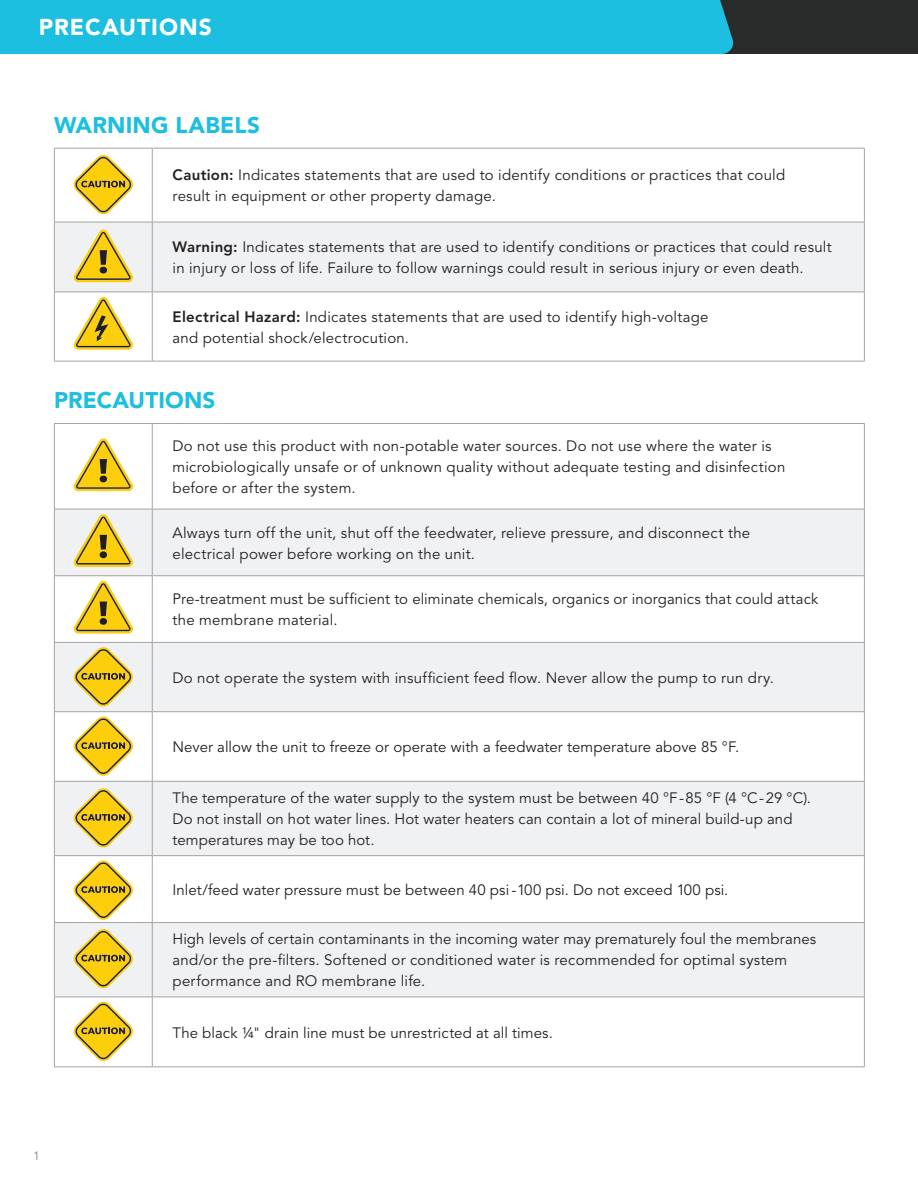
<style>
.page{position:relative;width:918px;height:1188px;background:#fff}
.page>*{position:absolute;margin:0;border:0;box-sizing:border-box;transform-origin:0 0}
.t1{font:900 22.8px "Avenir LT Std";letter-spacing:.045em;color:#fff}
.t2{font:900 22.5px "Avenir LT Std";letter-spacing:.005em;color:#1cbfdf}
.t3{font:15px/21px "Avenir LT Std";letter-spacing:.015em;color:#231f20}
.t4{font:12px "Avenir LT Std";color:#939598}
.s1{font-weight:800}
</style>
<div class="page">
<div style="left:55px;top:223px;width:809px;height:69px;background:#f0f1f2"></div>
<hr style="left:54px;top:149px;width:1px;height:73px;background:#a5a3a2">
<hr style="left:152px;top:149px;width:1px;height:73px;background:#a5a3a2">
<hr style="left:54px;top:222px;width:98px;height:1px;background:#a5a3a2">
<hr style="left:54px;top:222px;width:1px;height:70px;background:#a5a3a2">
<hr style="left:152px;top:222px;width:713px;height:1px;background:#a5a3a2">
<hr style="left:152px;top:222px;width:1px;height:70px;background:#a5a3a2">
<hr style="left:54px;top:292px;width:98px;height:1px;background:#a5a3a2">
<hr style="left:54px;top:292px;width:1px;height:69px;background:#a5a3a2">
<hr style="left:152px;top:292px;width:713px;height:1px;background:#a5a3a2">
<hr style="left:152px;top:292px;width:1px;height:69px;background:#a5a3a2">
<hr style="left:54px;top:361px;width:98px;height:1px;background:#a5a3a2">
<hr style="left:152px;top:361px;width:713px;height:1px;background:#a5a3a2">
<hr style="left:54px;top:148px;width:98px;height:1px;background:#a5a3a2">
<hr style="left:152px;top:148px;width:713px;height:1px;background:#a5a3a2">
<hr style="left:864px;top:149px;width:1px;height:73px;background:#a5a3a2">
<hr style="left:864px;top:222px;width:1px;height:70px;background:#a5a3a2">
<hr style="left:864px;top:292px;width:1px;height:69px;background:#a5a3a2">
<svg style="left:73px;top:155px;width:60px;height:60px"></svg>
<svg style="left:74px;top:229px;width:60px;height:53px"></svg>
<svg style="left:74px;top:297px;width:59px;height:53px"></svg>
<svg style="left:55px;top:510px;width:809px;height:487px;fill:#f0f1f2"></svg>
<hr style="left:54px;top:424px;width:1px;height:85px;background:#a5a3a2">
<hr style="left:152px;top:424px;width:1px;height:85px;background:#a5a3a2">
<hr style="left:54px;top:509px;width:98px;height:1px;background:#a5a3a2">
<hr style="left:54px;top:509px;width:1px;height:66px;background:#a5a3a2">
<hr style="left:152px;top:509px;width:713px;height:1px;background:#a5a3a2">
<hr style="left:152px;top:509px;width:1px;height:66px;background:#a5a3a2">
<hr style="left:54px;top:575px;width:98px;height:1px;background:#a5a3a2">
<hr style="left:54px;top:576px;width:1px;height:66px;background:#a5a3a2">
<hr style="left:152px;top:575px;width:713px;height:1px;background:#a5a3a2">
<hr style="left:152px;top:576px;width:1px;height:66px;background:#a5a3a2">
<hr style="left:54px;top:642px;width:98px;height:1px;background:#a5a3a2">
<hr style="left:54px;top:643px;width:1px;height:68px;background:#a5a3a2">
<hr style="left:152px;top:642px;width:713px;height:1px;background:#a5a3a2">
<hr style="left:152px;top:643px;width:1px;height:68px;background:#a5a3a2">
<hr style="left:54px;top:711px;width:98px;height:1px;background:#a5a3a2">
<hr style="left:54px;top:712px;width:1px;height:69px;background:#a5a3a2">
<hr style="left:152px;top:711px;width:713px;height:1px;background:#a5a3a2">
<hr style="left:152px;top:712px;width:1px;height:69px;background:#a5a3a2">
<hr style="left:54px;top:781px;width:98px;height:1px;background:#a5a3a2">
<hr style="left:54px;top:782px;width:1px;height:73px;background:#a5a3a2">
<hr style="left:152px;top:781px;width:713px;height:1px;background:#a5a3a2">
<hr style="left:152px;top:782px;width:1px;height:73px;background:#a5a3a2">
<hr style="left:54px;top:855px;width:98px;height:1px;background:#a5a3a2">
<hr style="left:54px;top:856px;width:1px;height:66px;background:#a5a3a2">
<hr style="left:152px;top:855px;width:713px;height:1px;background:#a5a3a2">
<hr style="left:152px;top:856px;width:1px;height:66px;background:#a5a3a2">
<hr style="left:54px;top:922px;width:98px;height:1px;background:#a5a3a2">
<hr style="left:54px;top:923px;width:1px;height:74px;background:#a5a3a2">
<hr style="left:152px;top:922px;width:713px;height:1px;background:#a5a3a2">
<hr style="left:152px;top:923px;width:1px;height:74px;background:#a5a3a2">
<hr style="left:54px;top:997px;width:98px;height:1px;background:#a5a3a2">
<hr style="left:54px;top:997px;width:1px;height:69px;background:#a5a3a2">
<hr style="left:152px;top:997px;width:713px;height:1px;background:#a5a3a2">
<hr style="left:152px;top:997px;width:1px;height:69px;background:#a5a3a2">
<hr style="left:54px;top:1066px;width:98px;height:1px;background:#a5a3a2">
<hr style="left:152px;top:1066px;width:713px;height:1px;background:#a5a3a2">
<hr style="left:54px;top:423px;width:98px;height:1px;background:#a5a3a2">
<hr style="left:152px;top:423px;width:713px;height:1px;background:#a5a3a2">
<hr style="left:864px;top:424px;width:1px;height:85px;background:#a5a3a2">
<hr style="left:864px;top:509px;width:1px;height:66px;background:#a5a3a2">
<hr style="left:864px;top:576px;width:1px;height:66px;background:#a5a3a2">
<hr style="left:864px;top:643px;width:1px;height:68px;background:#a5a3a2">
<hr style="left:864px;top:712px;width:1px;height:69px;background:#a5a3a2">
<hr style="left:864px;top:782px;width:1px;height:73px;background:#a5a3a2">
<hr style="left:864px;top:856px;width:1px;height:66px;background:#a5a3a2">
<hr style="left:864px;top:923px;width:1px;height:74px;background:#a5a3a2">
<hr style="left:864px;top:997px;width:1px;height:69px;background:#a5a3a2">
<svg style="left:74px;top:438px;width:59px;height:53px"></svg>
<svg style="left:74px;top:514px;width:60px;height:53px"></svg>
<svg style="left:74px;top:580px;width:60px;height:54px"></svg>
<svg style="left:73px;top:646px;width:61px;height:61px"></svg>
<svg style="left:73px;top:716px;width:61px;height:61px"></svg>
<svg style="left:73px;top:787px;width:61px;height:61px"></svg>
<svg style="left:73px;top:860px;width:61px;height:61px"></svg>
<svg style="left:73px;top:928px;width:61px;height:61px"></svg>
<svg style="left:73px;top:1001px;width:60px;height:60px"></svg>
<div style="left:0;top:0;width:918px;height:54px;background:#292a2a"></div>
<div style="left:0;top:0;width:734px;height:54px;background:#1cbfdf"></div>
<h1 class="t1" style="left:39px;top:13px;width:175px">PRECAUTIONS</h1>
<h2 class="t2" style="left:54px;top:111px;width:208px">WARNING LABELS</h2>
<p class="t3" style="left:173px;top:165px;width:614px"><span class="s1">Caution:</span> Indicates statements that are used to identify conditions or practices that could result in equipment or other property damage.</p>
<p class="t3" style="left:173px;top:237px;width:661px"><span class="s1">Warning:</span> Indicates statements that are used to identify conditions or practices that could result in injury or loss of life. Failure to follow warnings could result in serious injury or even death.</p>
<p class="t3" style="left:173px;top:306px;width:538px"><span class="s1">Electrical Hazard:</span> Indicates statements that are used to identify high-voltage and potential shock/electrocution.</p>
<h2 class="t2" style="left:54px;top:386px;width:163px">PRECAUTIONS</h2>
<p class="t3" style="left:173px;top:436px;width:614px">Do not use this product with non-potable water sources. Do not use where the water is microbiologically unsafe or of unknown quality without adequate testing and disinfection before or after the system.</p>
<p class="t3" style="left:173px;top:522px;width:579px">Always turn off the unit, shut off the feedwater, relieve pressure, and disconnect the electrical power before working on the unit.</p>
<p class="t3" style="left:173px;top:589px;width:647px">Pre-treatment must be sufficient to eliminate chemicals, organics or inorganics that could attack the membrane material.</p>
<p class="t3" style="left:173px;top:667px;width:603px">Do not operate the system with insufficient feed flow. Never allow the pump to run dry.</p>
<p class="t4" style="left:33px;top:1148px;width:8px">1</p>
<p class="t3" style="left:173px;top:737px;width:568px">Never allow the unit to freeze or operate with a feedwater temperature above 85 °F.</p>
<p class="t3" style="left:173px;top:788px;width:640px">The temperature of the water supply to the system must be between 40 °F-85 °F (4 °C-29 °C).<br>Do not install on hot water lines. Hot water heaters can contain a lot of mineral build-up and temperatures may be too hot.</p>
<p class="t3" style="left:173px;top:880px;width:557px">Inlet/feed water pressure must be between 40 psi -100 psi. Do not exceed 100 psi.</p>
<p class="t3" style="left:173px;top:929px;width:645px">High levels of certain contaminants in the incoming water may prematurely foul the membranes and/or the pre-filters. Softened or conditioned water is recommended for optimal system performance and RO membrane life.</p>
<p class="t3" style="left:173px;top:1022px;width:382px">The black ¼" drain line must be unrestricted at all times.</p>
</div>
